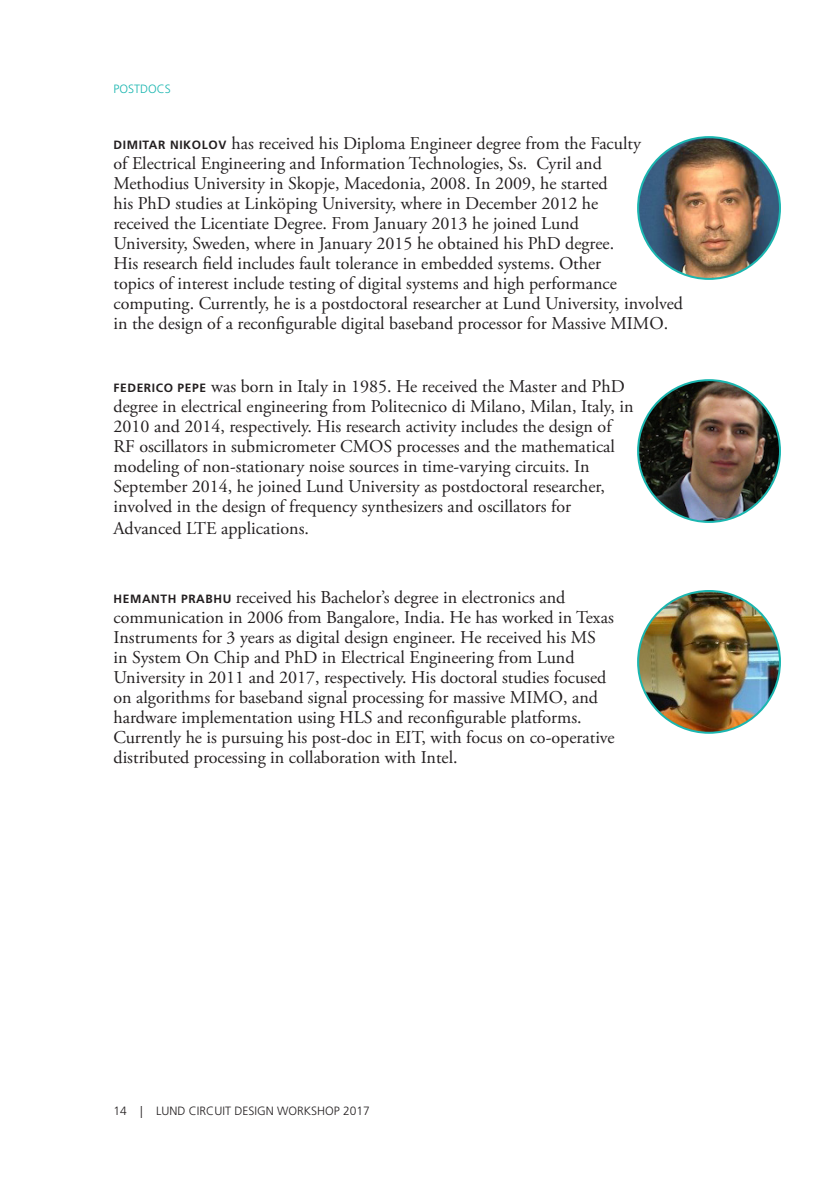
<style>
.page{position:relative;width:840px;height:1191px;background:#fff}
.page>*{position:absolute;margin:0;border:0;box-sizing:border-box;transform-origin:0 0}
.SoS_Bröd{font:18px/20px "Adobe Garamond Pro";color:#231f20}
.t1{font:300 12px "Frutiger LT Std";color:#231f20}
.t2{font:300 12px "Frutiger LT Std";color:#1ab6b0}
.s1{font-family:"Frutiger LT Std";font-weight:700;font-size:12px}
</style>
<div class="page">
<img style="left:637px;top:137px;width:142px;height:142px;border-radius:71px">
<img style="left:637px;top:380px;width:142px;height:142px;border-radius:71px">
<img style="left:637px;top:591px;width:142px;height:142px;border-radius:71px">
<p class="t2" style="left:113px;top:82px;width:59px">POSTDOCS</p>
<p class="SoS_Bröd" style="left:113px;top:134px;width:570px"><span class="s1">DIMITAR NIKOLOV</span> has received his Diploma Engineer degree from the Faculty<br>of Electrical Engineering and Information Technologies, Ss. Cyril and<br>Methodius University in Skopje, Macedonia, 2008. In 2009, he started<br>his PhD studies at Linköping University, where in December 2012 he<br>received the Licentiate Degree. From January 2013 he joined Lund<br>University, Sweden, where in January 2015 he obtained his PhD degree.<br>His research field includes fault tolerance in embedded systems. Other<br>topics of interest include testing of digital systems and high performance computing. Currently, he is a postdoctoral researcher at Lund University, involved in the design of a reconfigurable digital baseband processor for Massive MIMO.</p>
<p class="SoS_Bröd" style="left:113px;top:377px;width:521px"><span class="s1">FEDERICO PEPE</span> was born in Italy in 1985. He received the Master and PhD degree in electrical engineering from Politecnico di Milano, Milan, Italy, in 2010 and 2014, respectively. His research activity includes the design of RF oscillators in submicrometer CMOS processes and the mathematical modeling of non-stationary noise sources in time-varying circuits. In September 2014, he joined Lund University as postdoctoral researcher, involved in the design of frequency synthesizers and oscillators for Advanced LTE applications.</p>
<p class="SoS_Bröd" style="left:113px;top:588px;width:502px"><span class="s1">HEMANTH PRABHU</span> received his Bachelor’s degree in electronics and communication in 2006 from Bangalore, India. He has worked in Texas Instruments for 3 years as digital design engineer. He received his MS<br>in System On Chip and PhD in Electrical Engineering from Lund University in 2011 and 2017, respectively. His doctoral studies focused on algorithms for baseband signal processing for massive MIMO, and hardware implementation using HLS and reconfigurable platforms.<br>Currently he is pursuing his post-doc in EIT, with focus on co-operative distributed processing in collaboration with Intel.</p>
<p class="t1" style="left:113px;top:1104px;width:258px">14 | LUND CIRCUIT DESIGN WORKSHOP 2017</p>
</div>
